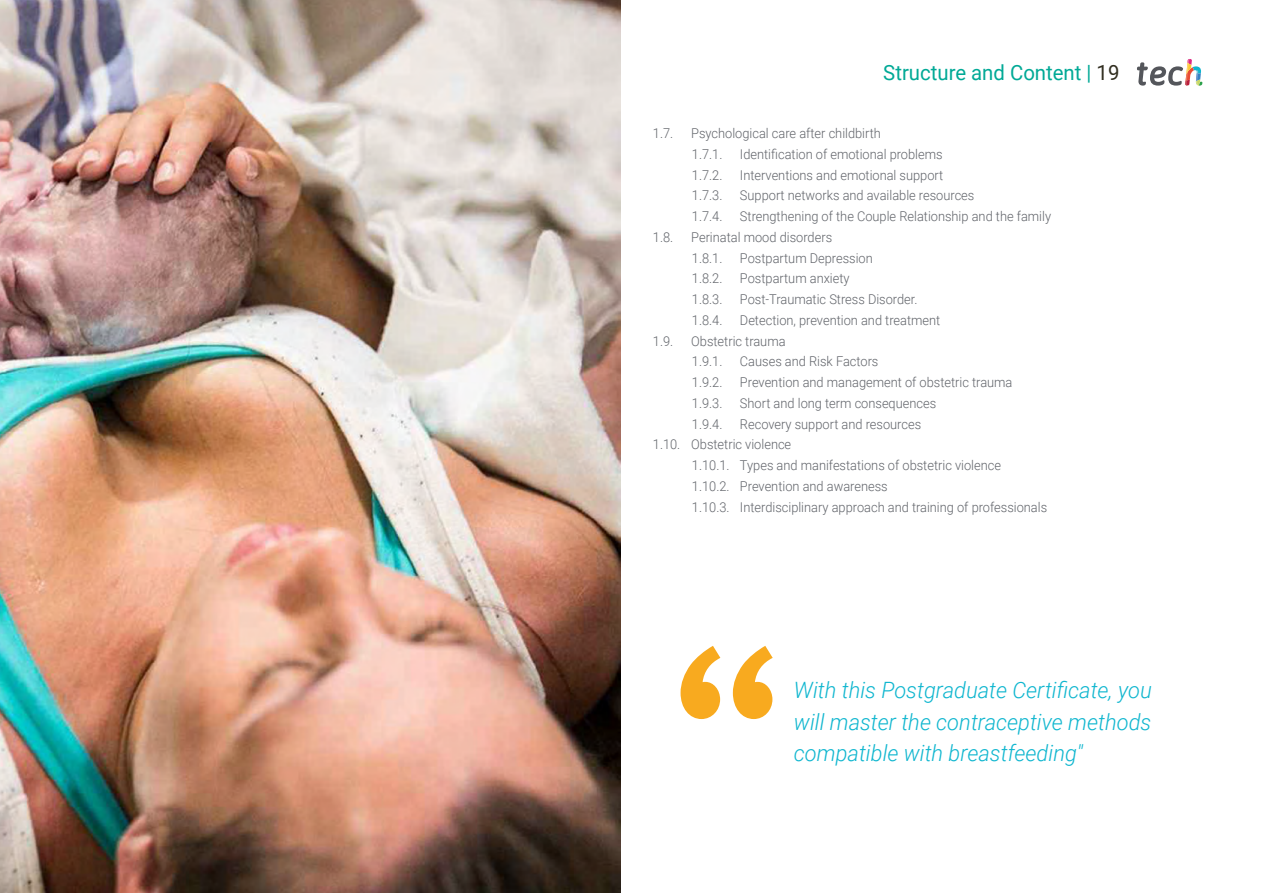
<style>
.page{position:relative;width:1263px;height:893px;background:#fff}
.page>*{position:absolute;margin:0;border:0;box-sizing:border-box;transform-origin:0 0}
.t1{font:italic 300 22.5px/31.5px "Roboto";color:#0fb6cf;text-align:justify}
.t2{font:21px "Roboto";color:#00a996}
.t3{font:300 13.5px/20.7px "Roboto";color:#61646a;scale:.95 1}
.s1{color:#312e20}
</style>
<div class="page">
<img style="left:0;top:0;width:621px;height:893px">
<svg style="left:680px;top:646px;width:93px;height:73px"></svg>
<svg style="left:1137px;top:59px;width:65px;height:27px"></svg>
<h2 class="t2" style="left:883px;top:57px;width:238px">Structure and Content | <span class="s1">19</span></h2>
<p class="t3" style="left:653px;top:122px;width:23px">1.7.</p>
<p class="t3" style="left:691px;top:122px;width:201px">Psychological care after childbirth<br>1.7.1.</p>
<p class="t3" style="left:740px;top:143px;width:215px">Identification of emotional problems</p>
<p class="t3" style="left:692px;top:164px;width:34px">1.7.2.</p>
<p class="t3" style="left:740px;top:164px;width:216px">Interventions and emotional support</p>
<p class="t3" style="left:692px;top:185px;width:34px">1.7.3.</p>
<p class="t3" style="left:740px;top:185px;width:248px">Support networks and available resources</p>
<p class="t3" style="left:692px;top:205px;width:34px">1.7.4.</p>
<p class="t3" style="left:740px;top:205px;width:329px">Strengthening of the Couple Relationship and the family</p>
<p class="t3" style="left:653px;top:226px;width:23px">1.8.</p>
<p class="t3" style="left:691px;top:226px;width:150px">Perinatal mood disorders<br>1.8.1.</p>
<p class="t3" style="left:740px;top:247px;width:141px">Postpartum Depression</p>
<p class="t3" style="left:692px;top:268px;width:34px">1.8.2.</p>
<p class="t3" style="left:740px;top:268px;width:117px">Postpartum anxiety</p>
<p class="t3" style="left:692px;top:288px;width:34px">1.8.3.</p>
<p class="t3" style="left:740px;top:288px;width:188px">Post-Traumatic Stress Disorder.</p>
<p class="t3" style="left:692px;top:309px;width:34px">1.8.4.</p>
<p class="t3" style="left:740px;top:309px;width:212px">Detection, prevention and treatment</p>
<p class="t3" style="left:653px;top:330px;width:23px">1.9.</p>
<p class="t3" style="left:691px;top:330px;width:101px">Obstetric trauma<br>1.9.1.</p>
<p class="t3" style="left:740px;top:351px;width:147px">Causes and Risk Factors</p>
<p class="t3" style="left:692px;top:371px;width:34px">1.9.2.</p>
<p class="t3" style="left:740px;top:371px;width:288px">Prevention and management of obstetric trauma</p>
<p class="t3" style="left:692px;top:392px;width:34px">1.9.3.</p>
<p class="t3" style="left:740px;top:392px;width:208px">Short and long term consequences</p>
<p class="t3" style="left:692px;top:413px;width:34px">1.9.4.</p>
<p class="t3" style="left:653px;top:413px;width:284px;text-indent:87px">Recovery support and resources<br>1.10. Obstetric violence</p>
<p class="t3" style="left:692px;top:454px;width:375px">1.10.1. Types and manifestations of obstetric violence<br>1.10.2. Prevention and awareness<br>1.10.3. Interdisciplinary approach and training of professionals</p>
<h1 class="t1" style="left:794px;top:674px;width:359px">With this Postgraduate Certificate, you will master the contraceptive methods compatible with breastfeeding"</h1>
</div>
